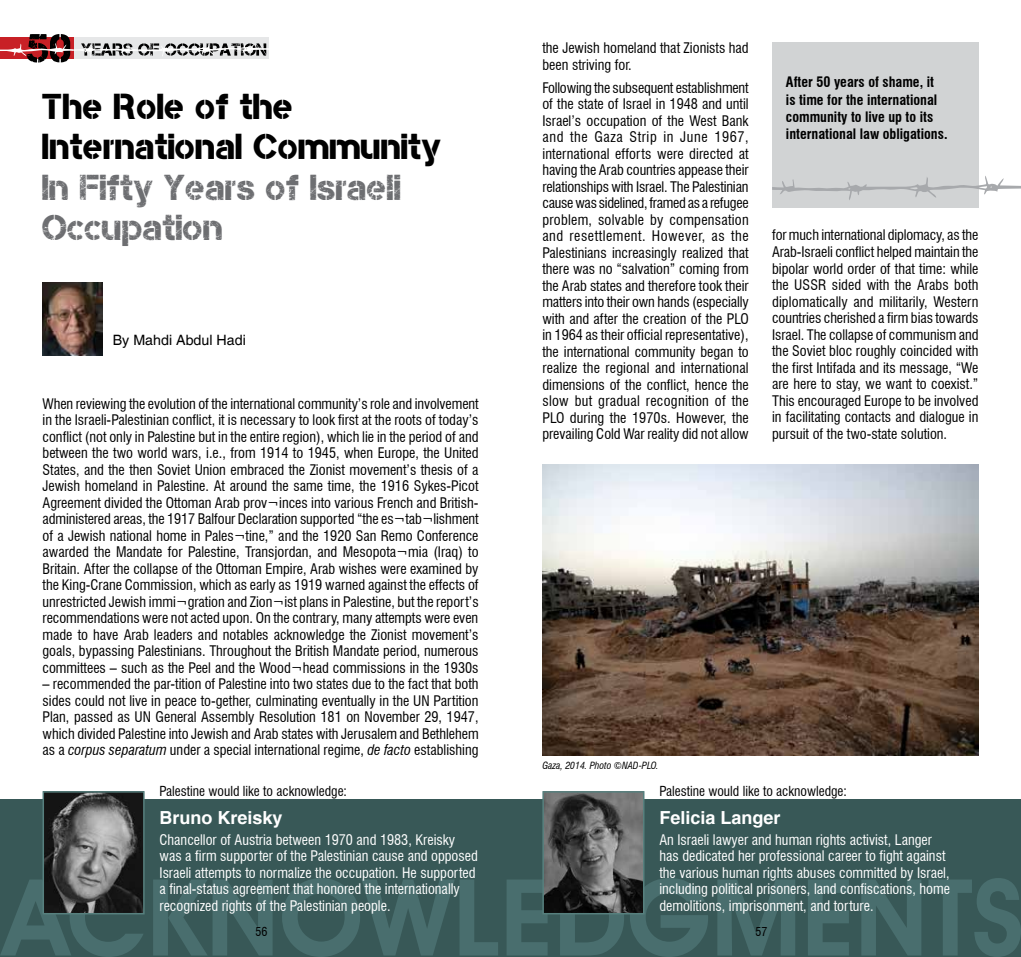
<style>
.page{position:relative;width:1021px;height:957px;background:#fff}
.page>*{position:absolute;margin:0;border:0;box-sizing:border-box;transform-origin:0 0}
.t1{font:36px/40.5px "Capture Smallz Clean";color:#000}
.t2{font:36px/40.5px "Capture Smallz";color:#6d6e71}
.t3{font:700 18px "Switzerland";color:#fff}
.t4{font:condensed 14.25px/16.5px "Swiss 721 BT";color:#000;text-align:justify}
.t5{font:condensed 14.25px/16.5px "Swiss 721 BT";color:#fff}
.t6{font:14.25px "Switzerland Plain";color:#000}
.t7{font:700 condensed 14.1px/17.2px "Swiss 721 BT";color:#000}
.t8{font:condensed 13.5px "Swiss 721 BT";color:#000}
.t9{font:condensed 12px "Swiss 721 BT";color:#000}
.t10{font:italic condensed 9.75px "Swiss 721 BT";color:#000}
.s1{font-style:italic}
</style>
<div class="page">
<img style="left:43px;top:283px;width:59px;height:72px">
<svg style="left:0;top:34px;width:269px;height:29px"></svg>
<div style="left:772px;top:43px;width:206px;height:165px;background:#d1d3d4"></div>
<svg style="left:772px;top:176px;width:248px;height:24px"></svg>
<img style="left:542px;top:464px;width:436px;height:291px">
<div style="left:0;top:799px;width:1020px;height:158px;background:#385857"></div>
<svg style="left:0;top:878px;width:144px;height:79px"></svg>
<svg style="left:153px;top:880px;width:119px;height:75px"></svg>
<svg style="left:282px;top:878px;width:216px;height:79px"></svg>
<svg style="left:507px;top:880px;width:40px;height:75px"></svg>
<svg style="left:560px;top:914px;width:64px;height:41px"></svg>
<svg style="left:630px;top:878px;width:78px;height:79px"></svg>
<svg style="left:717px;top:880px;width:78px;height:75px"></svg>
<svg style="left:808px;top:880px;width:40px;height:75px"></svg>
<svg style="left:861px;top:880px;width:60px;height:75px"></svg>
<svg style="left:928px;top:878px;width:92px;height:79px"></svg>
<img style="left:46px;top:794px;width:96px;height:117px">
<div style="left:43px;top:791px;width:102px;height:123px;border:2px solid #57807e"></div>
<img style="left:545px;top:794px;width:96px;height:117px">
<div style="left:542px;top:791px;width:102px;height:123px;border:2px solid #57807e"></div>
<h1 class="t1" style="left:43px;top:86px;width:400px">The Role of the<br>International Community</h1>
<h1 class="t2" style="left:43px;top:167px;width:360px">In Fifty Years of Israeli<br>Occupation</h1>
<p class="t6" style="left:113px;top:331px;width:135px">By Mahdi Abdul Hadi</p>
<p class="t4" style="left:43px;top:395px;width:437px">When reviewing the evolution of the international community’s role and involvement in the Israeli-Palestinian conflict, it is necessary to look first at the roots of today’s conflict (not only in Palestine but in the entire region), which lie in the period of and between the two world wars, i.e., from 1914 to 1945, when Europe, the United States, and the then Soviet Union embraced the Zionist movement’s thesis of a Jewish homeland in Palestine. At around the same time, the 1916 Sykes-Picot Agreement divided the Ottoman Arab prov¬inces into various French and British&shy;administered areas, the 1917 Balfour Declaration supported “the es¬tab¬lishment of a Jewish national home in Pales¬tine,” and the 1920 San Remo Conference awarded the Mandate for Palestine, Transjordan, and Mesopota¬mia (Iraq) to Britain. After the collapse of the Ottoman Empire, Arab wishes were examined by the King-Crane Commission, which as early as 1919 warned against the effects of unrestricted Jewish immi¬gration and Zion¬ist plans in Palestine, but the report’s recommendations were not acted upon. On the contrary, many attempts were even made to have Arab leaders and notables acknowledge the Zionist movement’s goals, bypassing Palestinians. Throughout the British Mandate period, numerous committees – such as the Peel and the Wood¬head commissions in the 1930s</p>
<p class="t4" style="left:43px;top:676px;width:437px">– recommended the par-tition of Palestine into two states due to the fact that both sides could not live in peace to-gether, culminating eventually in the UN Partition Plan, passed as UN General Assembly Resolution 181 on November 29, 1947, which divided Palestine into Jewish and Arab states with Jerusalem and Bethlehem as a <span class="s1">corpus separatum</span> under a special international regime, <span class="s1">de facto</span> establishing</p>
<p class="t8" style="left:159px;top:782px;width:189px">Palestine would like to acknowledge:</p>
<p class="t3" style="left:159px;top:806px;width:125px">Bruno Kreisky</p>
<p class="t5" style="left:159px;top:831px;width:320px">Chancellor of Austria between 1970 and 1983, Kreisky was a firm supporter of the Palestinian cause and opposed Israeli attempts to normalize the occupation. He supported a final-status agreement that honored the internationally recognized rights of the Palestinian people.</p>
<p class="t4" style="left:542px;top:40px;width:208px">the Jewish homeland that Zionists had been striving for.</p>
<p class="t4" style="left:542px;top:79px;width:208px">Following the subsequent establishment of the state of Israel in 1948 and until Israel’s occupation of the West Bank and the Gaza Strip in June 1967, international efforts were directed at having the Arab countries appease their relationships with Israel. The Palestinian cause was sidelined, framed as a refugee problem, solvable by compensation and resettlement. However, as the Palestinians increasingly realized that there was no “salvation” coming from the Arab states and therefore took their matters into their own hands (especially with and after the creation of the PLO in 1964 as their official representative), the international community began to realize the regional and international dimensions of the conflict, hence the slow but gradual recognition of the PLO during the 1970s. However, the prevailing Cold War reality did not allow</p>
<p class="t7" style="left:786px;top:74px;width:163px">After 50 years of shame, it<br>is time for the international community to live up to its international law obligations.</p>
<p class="t4" style="left:772px;top:227px;width:208px">for much international diplomacy, as the Arab-Israeli conflict helped maintain the bipolar world order of that time: while the USSR sided with the Arabs both diplomatically and militarily, Western countries cherished a firm bias towards Israel. The collapse of communism and the Soviet bloc roughly coincided with the first Intifada and its message, “We are here to stay, we want to coexist.” This encouraged Europe to be involved in facilitating contacts and dialogue in pursuit of the two-state solution.</p>
<p class="t10" style="left:542px;top:759px;width:118px">Gaza, 2014. Photo ©NAD-PLO.</p>
<p class="t8" style="left:659px;top:782px;width:189px">Palestine would like to acknowledge:</p>
<p class="t3" style="left:659px;top:806px;width:123px">Felicia Langer</p>
<p class="t5" style="left:659px;top:831px;width:292px">An Israeli lawyer and human rights activist, Langer has dedicated her professional career to fight against the various human rights abuses committed by Israel, including political prisoners, land confiscations, home demolitions, imprisonment, and torture.</p>
<p class="t9" style="left:256px;top:925px;width:13px">56</p>
<p class="t9" style="left:755px;top:925px;width:13px">57</p>
</div>
